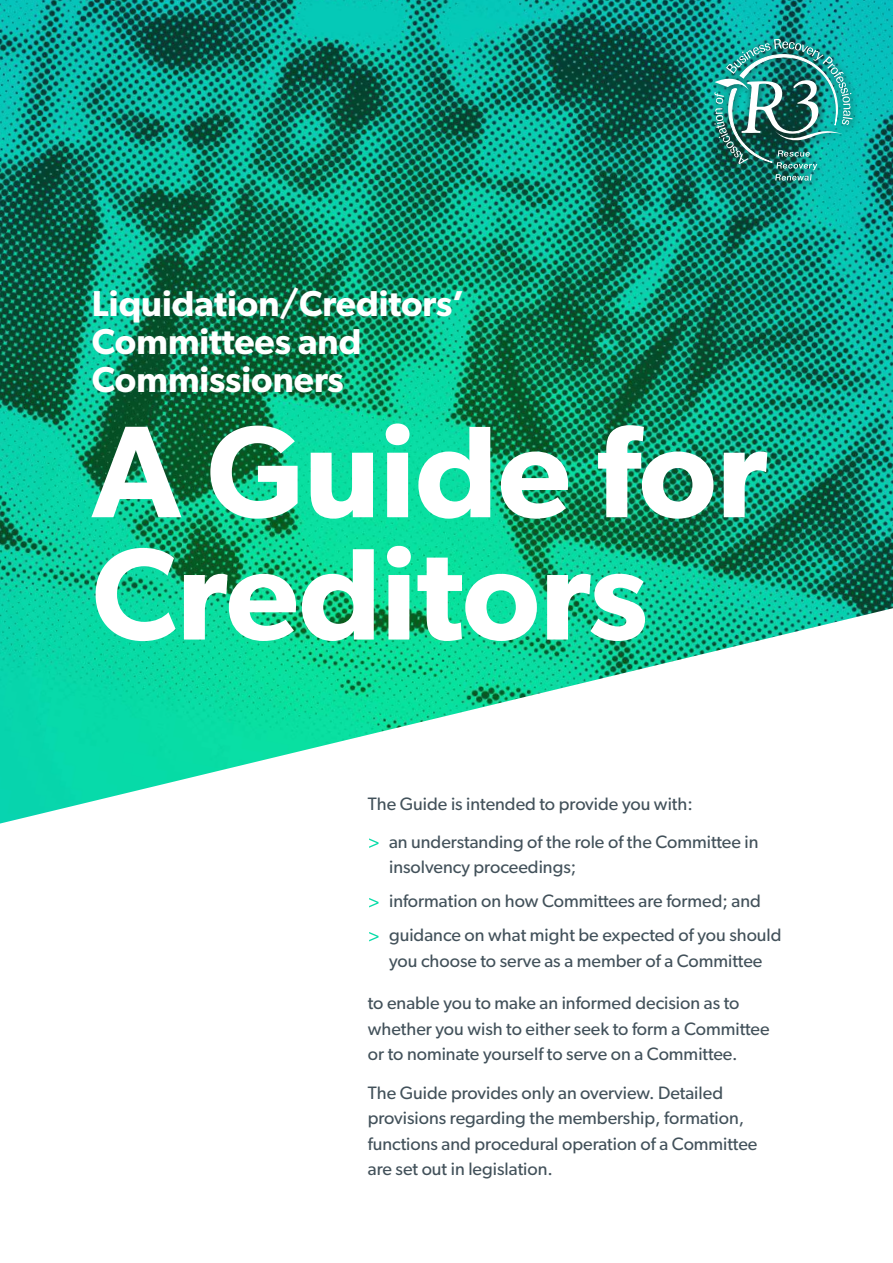
<style>
.page{position:relative;width:893px;height:1263px;background:#fff}
.page>*{position:absolute;margin:0;border:0;box-sizing:border-box;transform-origin:0 0}
.t1{font:600 130.95px/122.2px "Gibson";color:#fff}
.t2{font:600 36.15px/38px "Gibson";color:#fff}
.t3{font:18px/25.5px "Gibson";color:#42515a}
.s1{color:#fff}
</style>
<div class="page">
<img style="left:0;top:0;width:893px;height:823px">
<div style="left:708px;top:33px;width:153px;height:157px;background:#221f1f;opacity:.75"></div>
<img style="left:714px;top:39px;width:138px;height:142px">
<h2 class="t2" style="left:92px;top:287px;width:375px">Liquidation/Creditors’<br>Committees and<br>Commissioners</h2>
<h1 class="t1" style="left:92px;top:419px;width:677px">A Guide for<br>Creditors</h1>
<p class="t3" style="left:368px;top:785px;width:392px;line-height:38.2px">The Guide is intended to provide you with:<br><span class="s1">&gt;</span> an understanding of the role of the Committee in</p>
<p class="t3" style="left:368px;top:851px;width:415px;line-height:34px;text-indent:21px">insolvency proceedings;<br><span class="s1">&gt;</span> information on how Committees are formed; and<br><span class="s1">&gt;</span> guidance on what might be expected of you should</p>
<p class="t3" style="left:389px;top:949px;width:375px">you choose to serve as a member of a Committee</p>
<p class="t3" style="left:368px;top:991px;width:403px">to enable you to make an informed decision as to whether you wish to either seek to form a Committee or to nominate yourself to serve on a Committee.</p>
<p class="t3" style="left:368px;top:1081px;width:391px">The Guide provides only an overview. Detailed provisions regarding the membership, formation, functions and procedural operation of a Committee are set out in legislation.</p>
</div>
